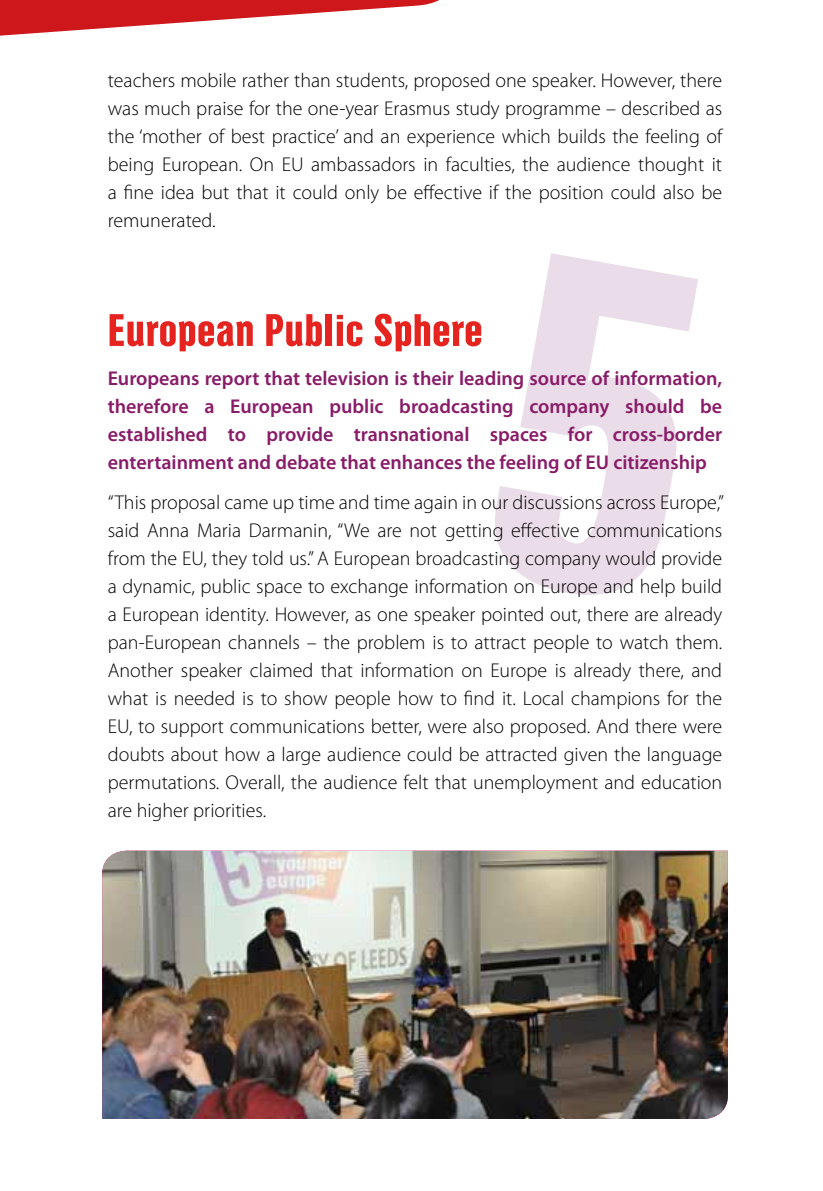
<style>
.page{position:relative;width:823px;height:1191px;background:#fff}
.page>*{position:absolute;margin:0;border:0;box-sizing:border-box;transform-origin:0 0}
.t1{font:46px "Hector";color:#e52420;scale:1.09 1}
.t2{font:300 20px/28px "Myriad Pro";color:#000;text-align:justify}
.t3{font:600 20px/28px "Myriad Pro";color:#891c68;text-align:justify}
</style>
<div class="page">
<img style="left:102px;top:850px;width:625px;height:269px">
<svg style="left:0;top:0;width:439px;height:36px"></svg>
<p class="t2" style="left:108px;top:67px;width:615px">teachers mobile rather than students, proposed one speaker. However, there was much praise for the one-year Erasmus study programme – described as the ‘mother of best practice’ and an experience which builds the feeling of being European. On EU ambassadors in faculties, the audience thought it a fine idea but that it could only be effective if the position could also be remunerated.</p>
<h1 class="t1" style="left:108px;top:305px;width:345px">European Public Sphere</h1>
<p class="t3" style="left:108px;top:364px;width:615px">Europeans report that television is their leading source of information, therefore a European public broadcasting company should be established to provide transnational spaces for cross-border entertainment and debate that enhances the feeling of EU citizenship</p>
<p class="t2" style="left:108px;top:488px;width:617px">“This proposal came up time and time again in our discussions across Europe,” said Anna Maria Darmanin, “We are not getting effective communications from the EU, they told us.” A European broadcasting company would provide a dynamic, public space to exchange information on Europe and help build a European identity. However, as one speaker pointed out, there are already pan-European channels – the problem is to attract people to watch them.<br>Another speaker claimed that information on Europe is already there, and what is needed is to show people how to find it. Local champions for the EU, to support communications better, were also proposed. And there were doubts about how a large audience could be attracted given the language permutations. Overall, the audience felt that unemployment and education are higher priorities.</p>
</div>
